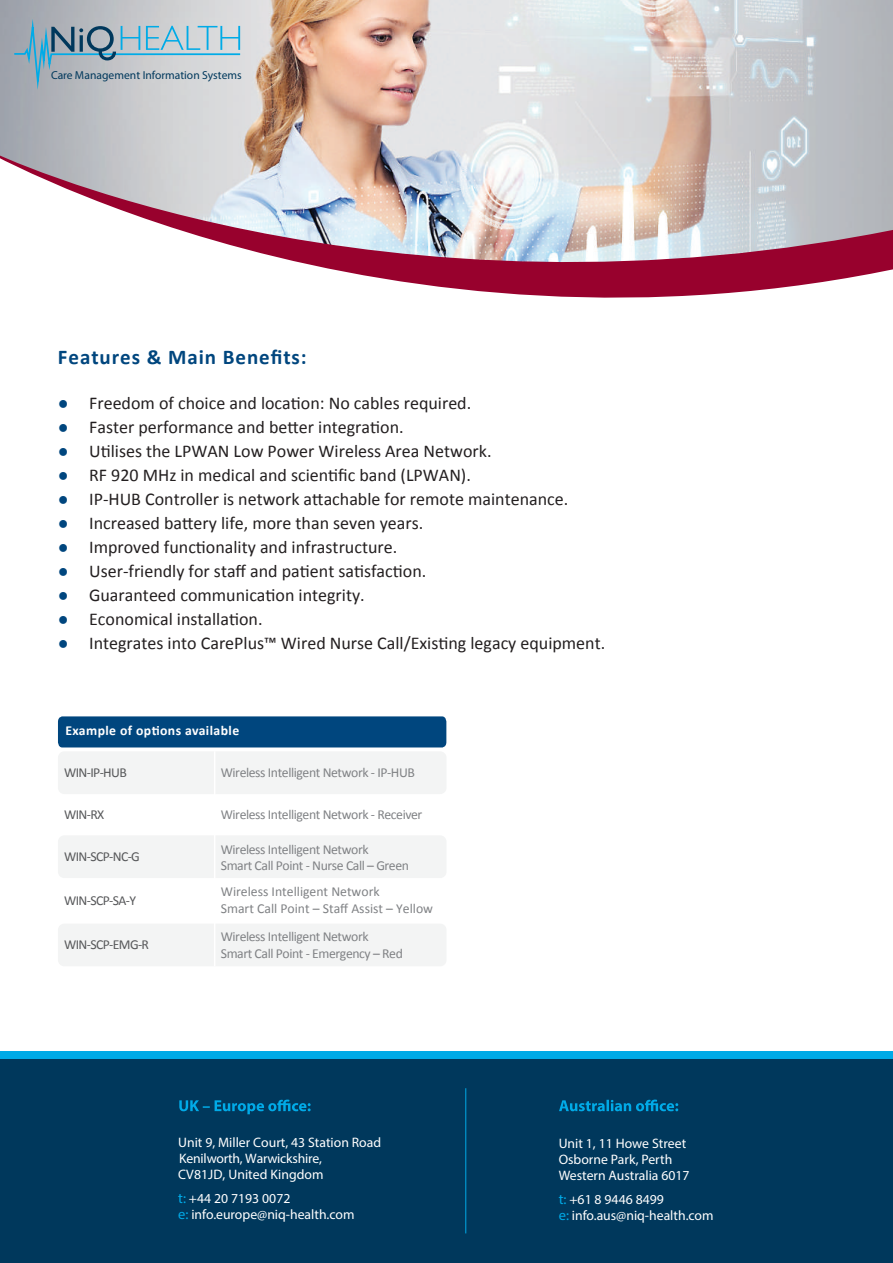
<style>
.page{position:relative;width:893px;height:1263px;background:#fff}
.page>*{position:absolute;margin:0;border:0;box-sizing:border-box;transform-origin:0 0}
.t1{font:700 21px "Calibri";letter-spacing:.045em;color:#00467e}
.t2{font:18px "Calibri";color:#231f20}
.t3{font:13.8px/16px "Myriad Pro";color:#fff}
.t4{font:13.8px/16.5px "Calibri";letter-spacing:-.03em;color:#808285}
.t5{font:13.8px/16.5px "Calibri";color:#808285}
.t6{font:13.8px "Calibri";letter-spacing:-.045em;color:#57585a}
.t7{font:700 13.8px "Calibri";letter-spacing:.03em;color:#fff}
.t8{font:11.55px "Myriad Pro";color:#00385c}
.s1{color:#00467e}
.s2{font-size:14.55px;color:#00aae7}
</style>
<div class="page">
<img style="left:0;top:0;width:893px;height:146px">
<svg style="left:13px;top:11px;width:229px;height:87px;background:#afbdc6"></svg>
<div style="left:58px;top:716px;width:388px;height:31px;background:#00467e"></div>
<svg style="left:58px;top:752px;width:388px;height:126px;fill:#f3f4f4"></svg>
<hr style="left:58px;top:796px;width:157px;height:1px;background:#fff">
<hr style="left:215px;top:796px;width:231px;height:1px;background:#fff">
<div style="left:58px;top:924px;width:388px;height:42px;background:#f3f4f4;border-radius:6px"></div>
<svg style="left:0;top:146px;width:893px;height:152px"></svg>
<div style="left:0;top:1058px;width:893px;height:205px;background:#00385c"></div>
<div style="left:0;top:1051px;width:893px;height:7px;background:#00aae7"></div>
<hr style="left:214px;top:751px;width:1px;height:215px;background:#fff">
<hr style="left:465px;top:1088px;width:1px;height:145px;background:#00aae7">
<svg style="left:179px;top:1099px;width:132px;height:15px"></svg>
<svg style="left:559px;top:1099px;width:119px;height:12px"></svg>
<p class="t8" style="left:51px;top:68px;width:192px">Care Management Information Systems</p>
<p class="t1" style="left:58px;top:344px;width:250px">Features &amp; Main Benefits:</p>
<p class="t2" style="left:58px;top:391px;width:415px"><span class="s1">●</span> Freedom of choice and location: No cables required.</p>
<p class="t2" style="left:58px;top:415px;width:347px"><span class="s1">●</span> Faster performance and better integration.</p>
<p class="t2" style="left:58px;top:439px;width:435px"><span class="s1">●</span> Utilises the LPWAN Low Power Wireless Area Network.</p>
<p class="t2" style="left:58px;top:463px;width:414px"><span class="s1">●</span> RF 920 MHz in medical and scientific band (LPWAN).</p>
<p class="t2" style="left:58px;top:487px;width:512px"><span class="s1">●</span> IP-HUB Controller is network attachable for remote maintenance.</p>
<p class="t2" style="left:58px;top:511px;width:367px"><span class="s1">●</span> Increased battery life, more than seven years.</p>
<p class="t2" style="left:58px;top:535px;width:341px"><span class="s1">●</span> Improved functionality and infrastructure.</p>
<p class="t2" style="left:58px;top:559px;width:370px"><span class="s1">●</span> User-friendly for staff and patient satisfaction.</p>
<p class="t2" style="left:58px;top:583px;width:308px"><span class="s1">●</span> Guaranteed communication integrity.</p>
<p class="t2" style="left:58px;top:607px;width:206px"><span class="s1">●</span> Economical installation.</p>
<p class="t2" style="left:58px;top:631px;width:549px"><span class="s1">●</span> Integrates into CarePlus™ Wired Nurse Call/Existing legacy equipment.</p>
<p class="t7" style="left:65px;top:722px;width:175px">Example of options available</p>
<p class="t6" style="left:64px;top:763px;width:64px">WIN-IP-HUB</p>
<p class="t6" style="left:64px;top:805px;width:42px">WIN-RX</p>
<p class="t4" style="left:221px;top:806px;width:203px">Wireless Intelligent Network - Receiver</p>
<p class="t6" style="left:64px;top:848px;width:77px">WIN-SCP-NC-G</p>
<p class="t4" style="left:221px;top:841px;width:190px">Wireless Intelligent Network<br>Smart Call Point - Nurse Call – Green</p>
<p class="t4" style="left:221px;top:764px;width:196px">Wireless Intelligent Network - IP-HUB</p>
<p class="t6" style="left:64px;top:892px;width:74px">WIN-SCP-SA-Y</p>
<p class="t5" style="left:221px;top:883px;width:214px">Wireless Intelligent Network<br>Smart Call Point – Staff Assist – Yellow</p>
<p class="t6" style="left:64px;top:935px;width:87px">WIN-SCP-EMG-R</p>
<p class="t4" style="left:221px;top:928px;width:184px">Wireless Intelligent Network<br>Smart Call Point - Emergency – Red</p>
<p class="t3" style="left:178px;top:1134px;width:204px">Unit 9, Miller Court, 43 Station Road</p>
<p class="t3" style="left:178px;top:1166px;width:147px">CV81JD, United Kingdom</p>
<p class="t3" style="left:179px;top:1150px;width:144px">Kenilworth, Warwickshire,</p>
<p class="t3" style="left:178px;top:1190px;width:178px"><span class="s2">t:</span> +44 20 7193 0072<br><span class="s2">e:</span> info.europe@niq-health.com</p>
<p class="t3" style="left:559px;top:1134px;width:132px">Unit 1, 11 Howe Street<br>Osborne Park, Perth<br>Western Australia 6017</p>
<p class="t3" style="left:559px;top:1191px;width:156px"><span class="s2">t:</span> +61 8 9446 8499<br><span class="s2">e:</span> info.aus@niq-health.com</p>
</div>
